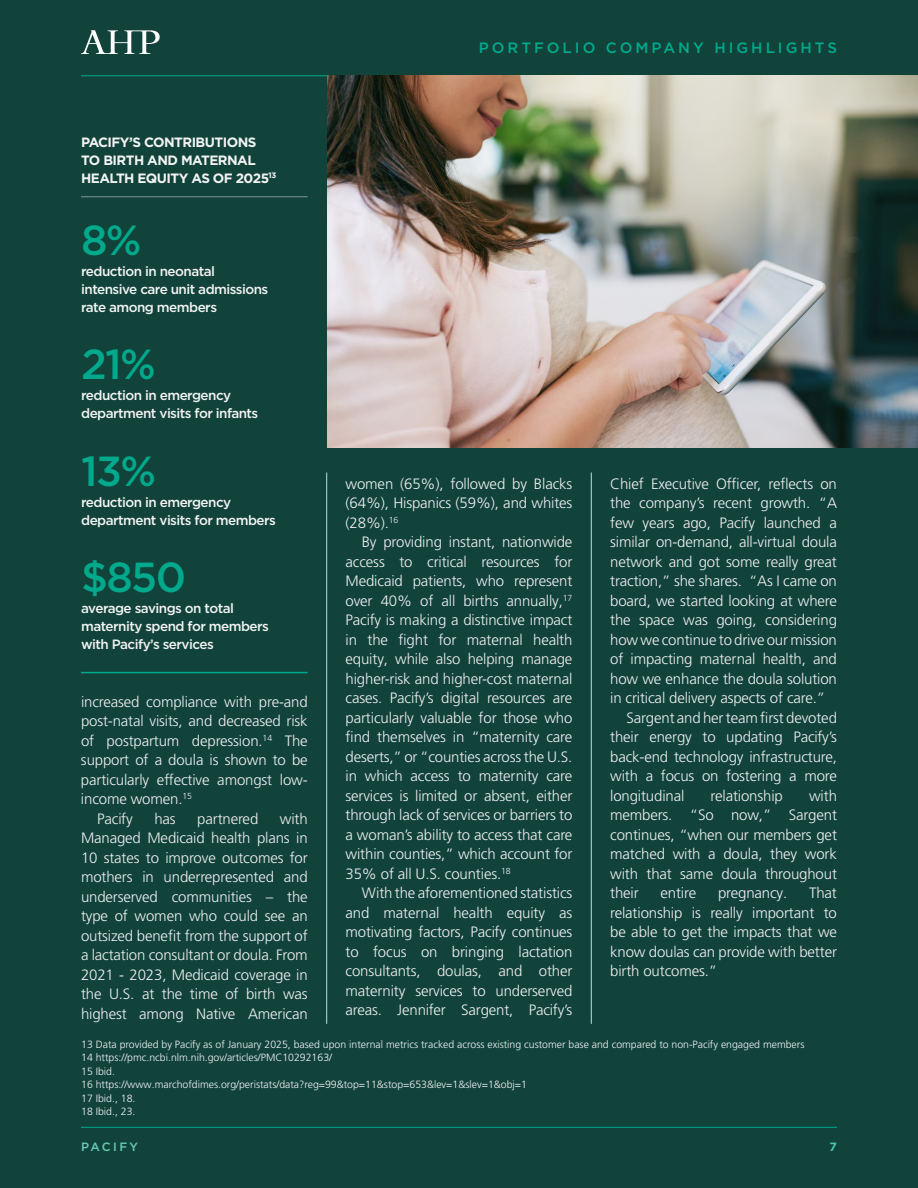
<style>
.page{position:relative;width:918px;height:1188px;background:#11433a}
.page>*{position:absolute;margin:0;border:0;box-sizing:border-box;transform-origin:0 0}
.t1{font:500 42px "Gotham";letter-spacing:-.04em;color:#00a98c}
.t2{font:300 15px/19.5px "Frutiger LT Pro";letter-spacing:-.01em;color:#efeff0;text-align:justify}
.t3{font:500 15px "Gotham";letter-spacing:.2em;color:#00a98c}
.t4{font:500 13.5px/18px "Gotham";letter-spacing:-.04em;color:#f3f3f4}
.t5{font:700 13.5px/18px "Gotham";letter-spacing:-.04em;color:#f3f3f4}
.t6{font:500 12px "Gotham";letter-spacing:.2em;color:#66cbba}
.t7{font:700 12px "Gotham";color:#4dc3ae}
.t8{font:300 10.5px/13.5px "Frutiger LT Pro";color:#f3f3f4}
</style>
<div class="page">
<hr style="left:326px;top:472px;width:1px;height:552px;background:#b3e5dd">
<hr style="left:591px;top:472px;width:1px;height:552px;background:#b3e5dd">
<hr style="left:81px;top:672px;width:227px;height:1px;background:#00a98c">
<svg style="left:81px;top:30px;width:79px;height:24px"></svg>
<hr style="left:81px;top:1127px;width:756px;height:1px;background:#00a98c">
<hr style="left:81px;top:75px;width:756px;height:1px;background:#00a98c">
<img style="left:327px;top:75px;width:591px;height:372px">
<hr style="left:81px;top:196px;width:227px;height:1px;background:#efeff0">
<p class="t5" style="left:81px;top:133px;width:197px">PACIFY’S CONTRIBUTIONS<br>TO BIRTH AND MATERNAL<br>HEALTH EQUITY AS OF 2025<sup>13</sup></p>
<h1 class="t1" style="left:81px;top:213px;width:62px">8%</h1>
<p class="t4" style="left:81px;top:262px;width:189px">reduction in neonatal intensive care unit admissions rate among members</p>
<h1 class="t1" style="left:81px;top:337px;width:76px">21%</h1>
<p class="t4" style="left:81px;top:386px;width:179px">reduction in emergency department visits for infants</p>
<h1 class="t1" style="left:81px;top:444px;width:76px">13%</h1>
<p class="t4" style="left:81px;top:493px;width:196px">reduction in emergency department visits for members</p>
<h1 class="t1" style="left:81px;top:550px;width:106px">$850</h1>
<p class="t4" style="left:81px;top:599px;width:189px">average savings on total maternity spend for members with Pacify’s services</p>
<p class="t2" style="left:81px;top:692px;width:228px">increased compliance with pre-and</p>
<p class="t2" style="left:81px;top:711px;width:228px">post-natal visits, and decreased risk</p>
<p class="t2" style="left:81px;top:731px;width:228px">of postpartum depression.<sup>14</sup> The</p>
<p class="t2" style="left:81px;top:750px;width:228px">support of a doula is shown to be</p>
<p class="t2" style="left:81px;top:770px;width:228px">particularly effective amongst low-</p>
<p class="t2" style="left:81px;top:789px;width:113px">income women.<sup>15</sup></p>
<p class="t2" style="left:97px;top:809px;width:37px">Pacify</p>
<p class="t2" style="left:154px;top:809px;width:23px">has</p>
<p class="t2" style="left:197px;top:809px;width:63px">partnered</p>
<p class="t2" style="left:81px;top:809px;width:228px;text-indent:199px">with Managed Medicaid health plans in 10 states to improve outcomes for mothers in underrepresented and underserved communities – the type of women who could see an outsized benefit from the support of a lactation consultant or doula. From 2021 - 2023, Medicaid coverage in the U.S. at the time of birth was highest among Native American</p>
<p class="t3" style="left:479px;top:38px;width:360px">PORTFOLIO COMPANY HIGHLIGHTS</p>
<p class="t2" style="left:346px;top:474px;width:228px">women (65%), followed by Blacks (64%), Hispanics (59%), and whites (28%).<sup>16</sup></p>
<p class="t2" style="left:346px;top:532px;width:228px;text-indent:16px">By providing instant, nationwide access to critical resources for Medicaid patients, who represent over 40% of all births annually,<sup>17<br></sup>Pacify is making a distinctive impact in the fight for maternal health equity, while also helping manage higher-risk and higher-cost maternal cases. Pacify’s digital resources are particularly valuable for those who find themselves in “maternity care deserts,” or “counties across the U.S. in which access to maternity care services is limited or absent, either through lack of services or barriers to a woman’s ability to access that care within counties,” which account for 35% of all U.S. counties.<sup>18</sup></p>
<p class="t2" style="left:346px;top:883px;width:228px;text-indent:16px">With the aforementioned statistics and maternal health equity as motivating factors, Pacify continues to focus on bringing lactation consultants, doulas, and other maternity services to underserved areas. Jennifer Sargent, Pacify’s</p>
<p class="t2" style="left:610px;top:474px;width:228px">Chief Executive Officer, reflects on</p>
<p class="t2" style="left:610px;top:493px;width:228px">the company’s recent growth. “A</p>
<p class="t2" style="left:610px;top:513px;width:228px">few years ago, Pacify launched a</p>
<p class="t2" style="left:610px;top:532px;width:228px">similar on-demand, all-virtual doula</p>
<p class="t2" style="left:610px;top:552px;width:228px">network and got some really great</p>
<p class="t2" style="left:610px;top:571px;width:228px">traction,” she shares. “As I came on</p>
<p class="t2" style="left:610px;top:591px;width:228px">board, we started looking at where</p>
<p class="t2" style="left:610px;top:610px;width:228px">the space was going, considering</p>
<p class="t2" style="left:610px;top:630px;width:228px">how we continue to drive our mission</p>
<p class="t2" style="left:610px;top:649px;width:228px">of impacting maternal health, and</p>
<p class="t2" style="left:610px;top:669px;width:228px">how we enhance the doula solution</p>
<p class="t2" style="left:610px;top:688px;width:216px">in critical delivery aspects of care.”</p>
<p class="t2" style="left:626px;top:708px;width:212px">Sargent and her team first devoted</p>
<p class="t2" style="left:610px;top:727px;width:228px">their energy to updating Pacify’s</p>
<p class="t2" style="left:610px;top:747px;width:228px">back-end technology infrastructure,</p>
<p class="t2" style="left:610px;top:766px;width:228px">with a focus on fostering a more</p>
<p class="t2" style="left:610px;top:786px;width:76px">longitudinal</p>
<p class="t2" style="left:711px;top:786px;width:74px">relationship</p>
<p class="t2" style="left:610px;top:786px;width:228px;text-indent:199px">with members. “So now,” Sargent continues, “when our members get matched with a doula, they work with that same doula throughout their</p>
<p class="t2" style="left:610px;top:883px;width:228px;text-indent:199px">That relationship is really important to be able to get the impacts that we know doulas can provide with better birth outcomes.”</p>
<p class="t2" style="left:661px;top:883px;width:37px">entire</p>
<p class="t2" style="left:718px;top:883px;width:71px">pregnancy.</p>
<p class="t8" style="left:81px;top:1038px;width:725px">13 Data provided by Pacify as of January 2025, based upon internal metrics tracked across existing customer base and compared to non-Pacify engaged members 14 https://pmc.ncbi.nlm.nih.gov/articles/PMC10292163/<br>15 Ibid.<br>16 https://www.marchofdimes.org/peristats/data?reg=99&amp;top=11&amp;stop=653&amp;lev=1&amp;slev=1&amp;obj=1<br>17 Ibid., 18.<br>18 Ibid., 23.</p>
<p class="t6" style="left:81px;top:1139px;width:59px">PACIFY</p>
<p class="t7" style="left:830px;top:1139px;width:9px">7</p>
</div>
